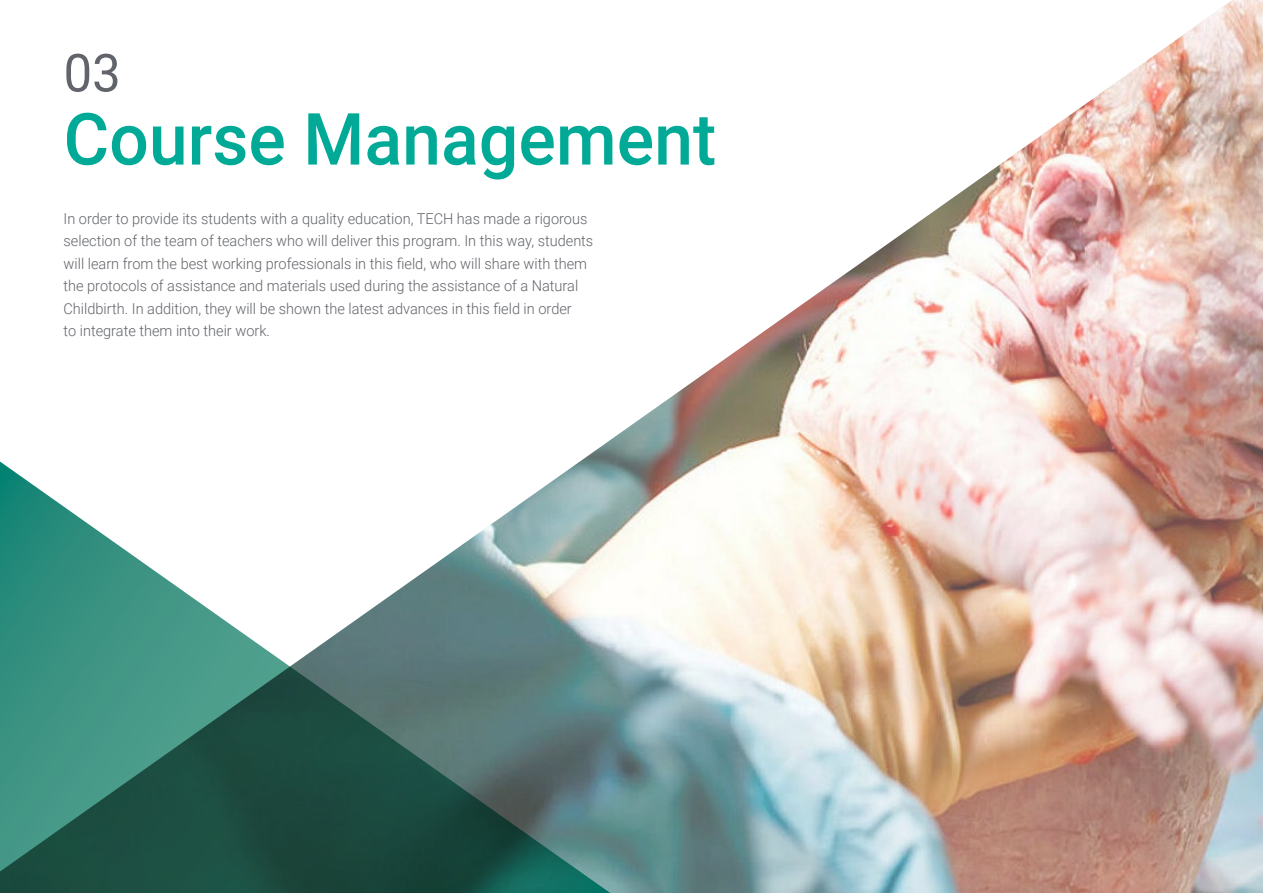
<style>
.page{position:relative;width:1263px;height:893px;background:#fff}
.page>*{position:absolute;margin:0;border:0;box-sizing:border-box;transform-origin:0 0}
.t1{font:500 72px "Roboto";color:#00aa97}
.t2{font:52.5px "Roboto";color:#61646a}
.t3{font:300 15px/22.5px "Roboto";color:#61646a}
</style>
<div class="page">
<img style="left:602px;top:0;width:661px;height:893px">
<svg style="left:0;top:446px;width:640px;height:447px"></svg>
<h2 class="t2" style="left:64px;top:36px;width:59px">03</h2>
<h1 class="t1" style="left:64px;top:89px;width:654px">Course Management</h1>
<p class="t3" style="left:64px;top:207px;width:531px">In order to provide its students with a quality education, TECH has made a rigorous selection of the team of teachers who will deliver this program. In this way, students will learn from the best working professionals in this field, who will share with them the protocols of assistance and materials used during the assistance of a Natural Childbirth. In addition, they will be shown the latest advances in this field in order<br>to integrate them into their work.</p>
</div>
